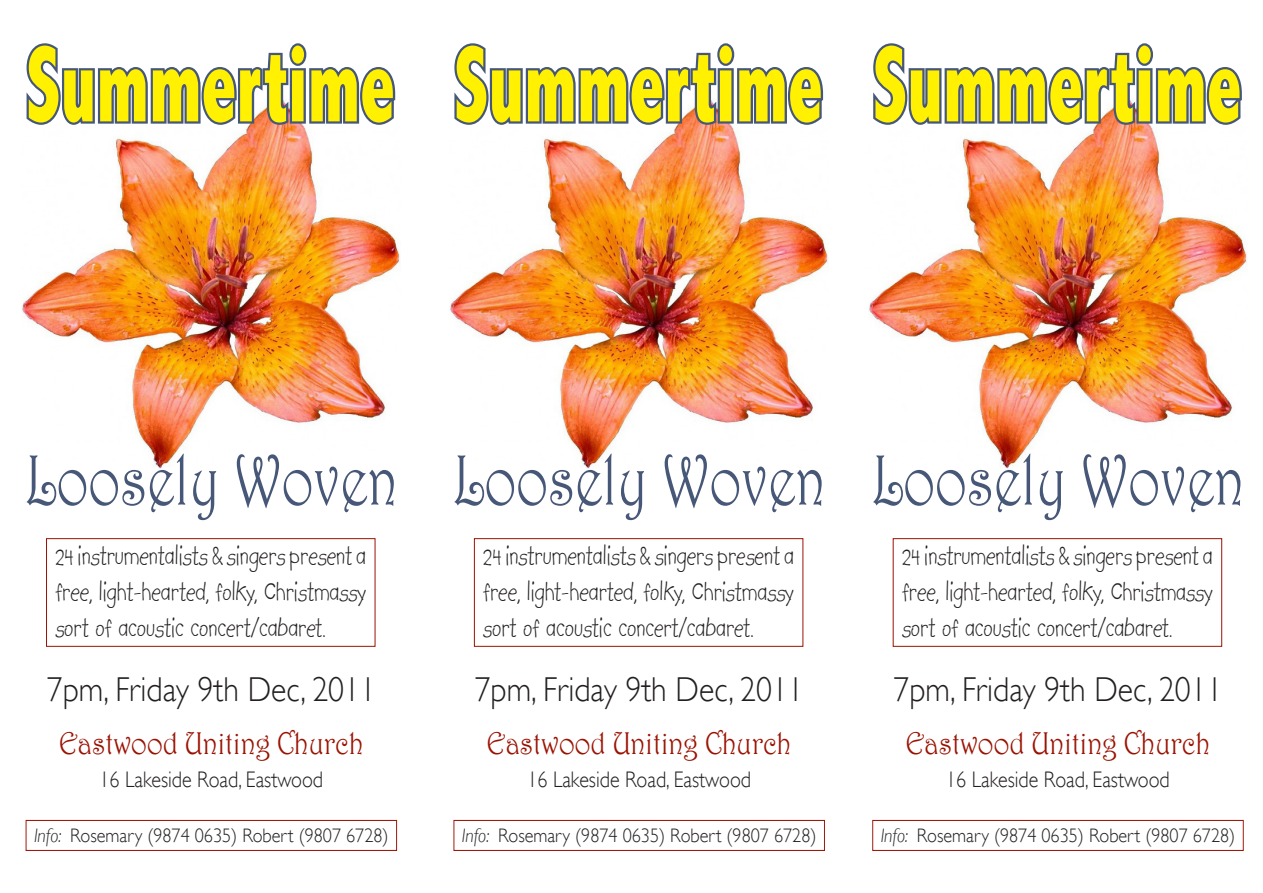
<style>
.page{position:relative;width:1263px;height:893px;background:#fff}
.page>*{position:absolute;margin:0;border:0;box-sizing:border-box;transform-origin:0 0}
.t1{font:800 condensed 109.5px "Abadi";color:#fff101;scale:.68 1}
.t2{font:72px "Harrington";color:#475778;scale:.77 1}
.t3{font:300 34.5px "Gill Sans";color:#231f20;scale:.92 1}
.t4{font:31.5px "Harrington";color:#9b1202;scale:.87 1}
.t5{font:30px/36px "Kidprint";color:#231f20;text-align:justify;scale:.82 1}
.t6{font:300 22.5px "Gill Sans";color:#231f20;scale:.89 1}
.t7{font:300 19.5px "Gill Sans";color:#231f20;scale:.93 1}
.s1{font-style:italic}
</style>
<div class="page">
<div style="left:46px;top:538px;width:329px;height:109px;border:1px solid #9b1202"></div>
<div style="left:26px;top:820px;width:371px;height:31px;border:1px solid #9b1202"></div>
<img style="left:22px;top:128px;width:379px;height:341px">
<svg style="left:26px;top:43px;width:370px;height:85px"></svg>
<div style="left:474px;top:538px;width:329px;height:109px;border:1px solid #9b1202"></div>
<div style="left:454px;top:820px;width:371px;height:31px;border:1px solid #9b1202"></div>
<img style="left:449px;top:128px;width:379px;height:341px">
<svg style="left:454px;top:43px;width:370px;height:85px"></svg>
<div style="left:893px;top:538px;width:329px;height:109px;border:1px solid #9b1202"></div>
<div style="left:872px;top:820px;width:371px;height:31px;border:1px solid #9b1202"></div>
<img style="left:868px;top:128px;width:379px;height:341px">
<svg style="left:873px;top:43px;width:369px;height:85px"></svg>
<p class="t1" style="left:26px;top:21px;width:544px">Summertime</p>
<p class="t1" style="left:454px;top:21px;width:544px">Summertime</p>
<p class="t1" style="left:873px;top:21px;width:544px">Summertime</p>
<p class="t2" style="left:25px;top:437px;width:486px">Loosely Woven</p>
<p class="t5" style="left:55px;top:538px;width:380px">24 instrumentalists &amp; singers present a free, light-hearted, folky, Christmassy sort of acoustic concert/cabaret.</p>
<p class="t3" style="left:47px;top:670px;width:359px">7pm, Friday 9th Dec, 2011</p>
<p class="t4" style="left:59px;top:724px;width:351px">Eastwood Uniting Church</p>
<p class="t6" style="left:100px;top:767px;width:253px">16 Lakeside Road, Eastwood</p>
<p class="t7" style="left:34px;top:824px;width:383px"><span class="s1">Info:</span> Rosemary (9874 0635) Robert (9807 6728)</p>
<p class="t2" style="left:452px;top:437px;width:486px">Loosely Woven</p>
<p class="t5" style="left:483px;top:538px;width:380px">24 instrumentalists &amp; singers present a free, light-hearted, folky, Christmassy sort of acoustic concert/cabaret.</p>
<p class="t3" style="left:475px;top:670px;width:359px">7pm, Friday 9th Dec, 2011</p>
<p class="t4" style="left:487px;top:724px;width:351px">Eastwood Uniting Church</p>
<p class="t6" style="left:527px;top:767px;width:253px">16 Lakeside Road, Eastwood</p>
<p class="t7" style="left:462px;top:824px;width:383px"><span class="s1">Info:</span> Rosemary (9874 0635) Robert (9807 6728)</p>
<p class="t2" style="left:871px;top:437px;width:486px">Loosely Woven</p>
<p class="t5" style="left:902px;top:538px;width:380px">24 instrumentalists &amp; singers present a free, light-hearted, folky, Christmassy sort of acoustic concert/cabaret.</p>
<p class="t3" style="left:893px;top:670px;width:359px">7pm, Friday 9th Dec, 2011</p>
<p class="t4" style="left:906px;top:724px;width:351px">Eastwood Uniting Church</p>
<p class="t6" style="left:946px;top:767px;width:253px">16 Lakeside Road, Eastwood</p>
<p class="t7" style="left:881px;top:824px;width:383px"><span class="s1">Info:</span> Rosemary (9874 0635) Robert (9807 6728)</p>
</div>
